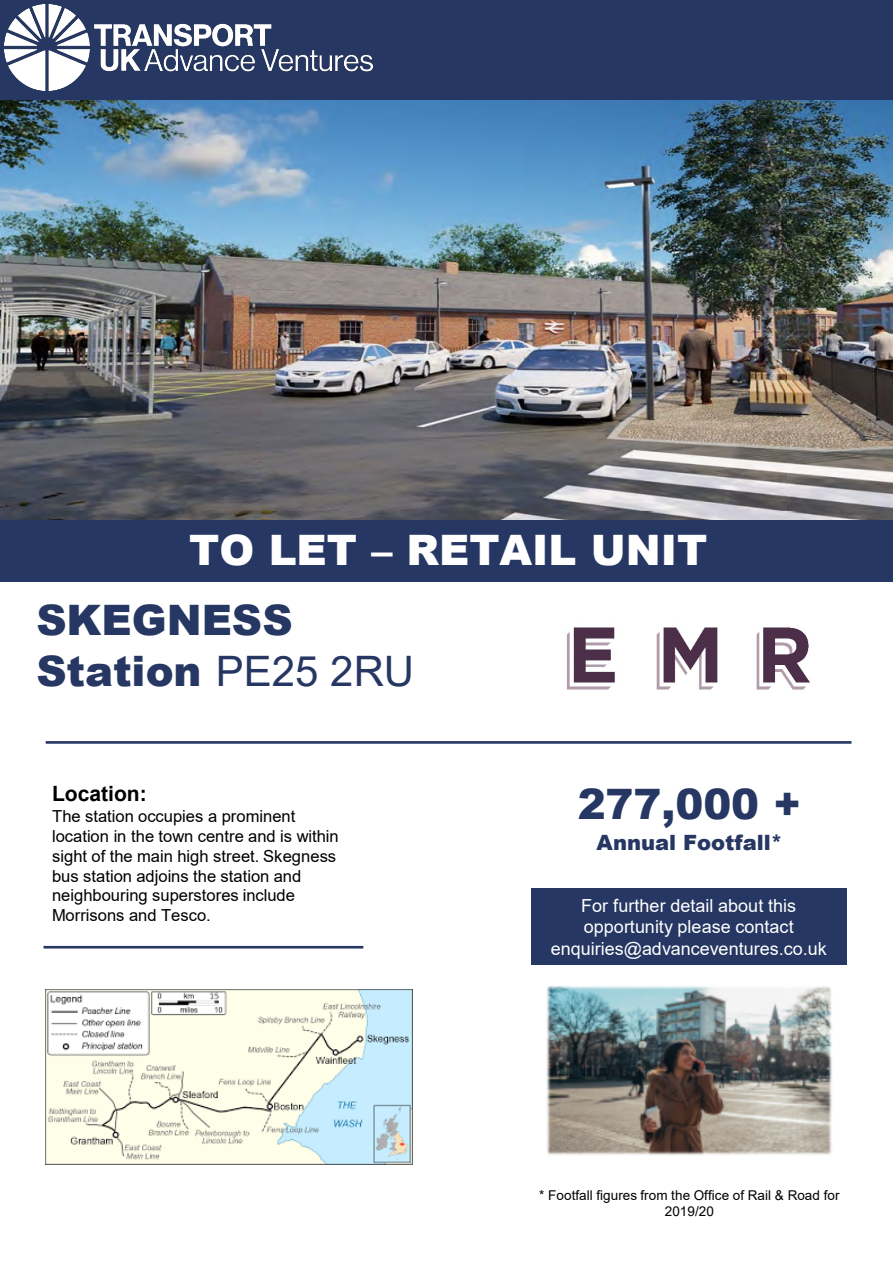
<style>
.page{position:relative;width:893px;height:1264px;background:#fff}
.page>*{position:absolute;margin:0;border:0;box-sizing:border-box;transform-origin:0 0}
.t1{font:900 42px/50.6px "Arial";color:#253762}
.t2{font:900 42px "Arial";color:#fff}
.t3{font:900 21px "Arial";color:#253762}
.t4{font:700 21px "Arial";color:#000}
.t5{font:18px/21.6px "Arial";letter-spacing:.005em;color:#fff;text-align:center}
.t6{font:16.5px/19.8px "Arial";color:#000}
.t7{font:13.5px/16.2px "Arial";letter-spacing:.005em;color:#000;text-align:center}
.s1{font-weight:400}
</style>
<div class="page">
<img style="left:0;top:100px;width:892px;height:420px">
<div style="left:0;top:520px;width:892px;height:62px;background:#253762"></div>
<hr style="left:46px;top:741px;width:805px;height:2px;background:#253762">
<div style="left:531px;top:888px;width:315px;height:76px;background:#253762"></div>
<hr style="left:43px;top:945px;width:320px;height:3px;background:#253762">
<div style="left:0;top:0;width:892px;height:100px;background:#253762"></div>
<img style="left:4px;top:4px;width:368px;height:86px">
<img style="left:567px;top:627px;width:243px;height:63px">
<img style="left:546px;top:986px;width:286px;height:169px">
<img style="left:46px;top:989px;width:367px;height:174px">
<p class="t2" style="left:189px;top:519px;width:520px">TO LET – RETAIL UNIT</p>
<p class="t1" style="left:36px;top:593px;width:379px">SKEGNESS<br>Station <span class="s1">PE25 2RU</span></p>
<p class="t4" style="left:52px;top:778px;width:96px">Location:</p>
<p class="t6" style="left:52px;top:806px;width:288px">The station occupies a prominent location in the town centre and is within sight of the main high street. Skegness bus station adjoins the station and neighbouring superstores include Morrisons and Tesco.</p>
<p class="t1" style="left:577px;top:777px;width:225px">277,000 +</p>
<p class="t3" style="left:596px;top:826px;width:187px">Annual Footfall*</p>
<p class="t5" style="left:550px;top:894px;width:277px">For further detail about this opportunity please contact enquiries@advanceventures.co.uk</p>
<p class="t7" style="left:539px;top:1186px;width:302px">* Footfall figures from the Office of Rail &amp; Road for<br>2019/20</p>
</div>
